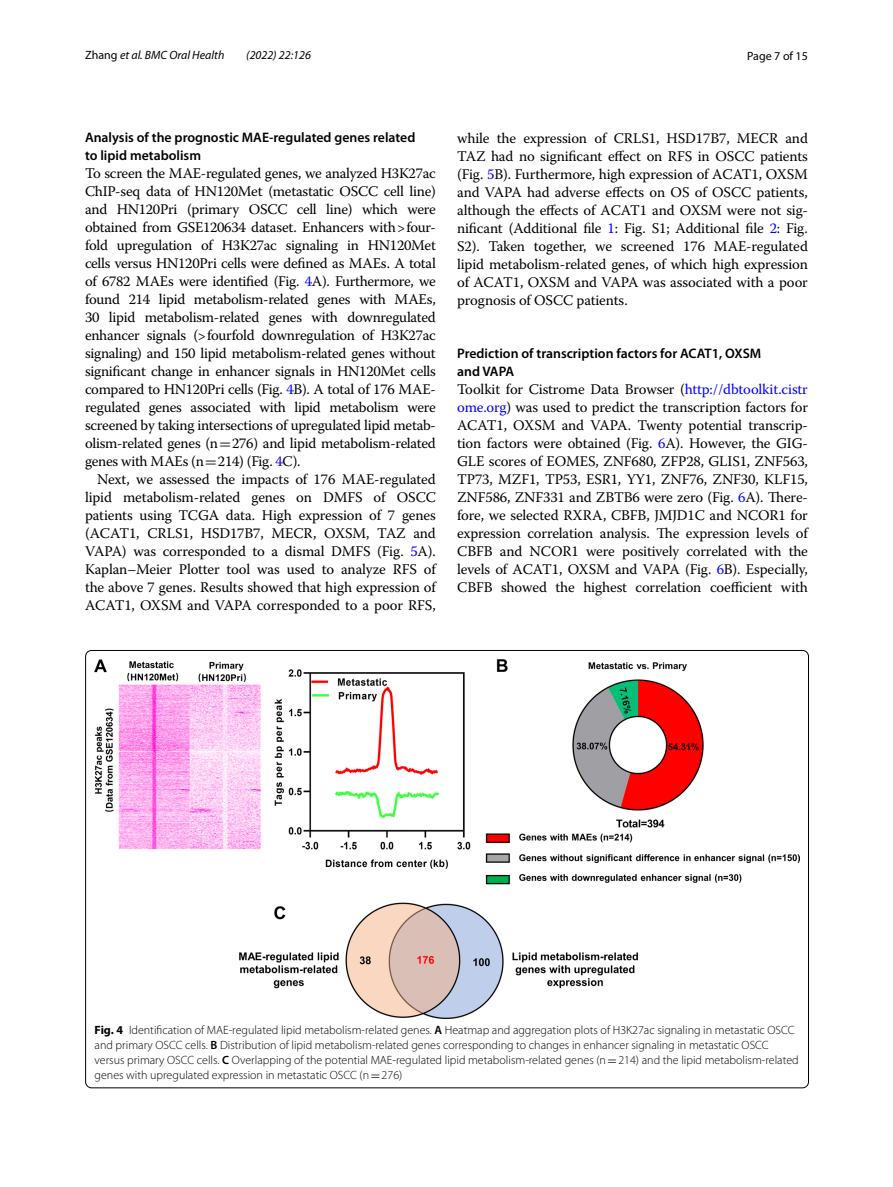
<style>
.page{position:relative;width:893px;height:1187px;background:#fff}
.page>*{position:absolute;margin:0;border:0;box-sizing:border-box;transform-origin:0 0}
.t1{font:14.7px/18px "Warnock Pro";letter-spacing:-.01em;color:#000;text-align:justify}
.t2{font:600 13.8px/18px "Myriad Pro";color:#000}
.t3{font:300 12px/15px "Myriad Pro";color:#000}
.t4{font:italic 12px "Myriad Pro";color:#000}
.t5{font:12px "Myriad Pro";color:#000}
.s1{font-style:normal}
.s2{color:#00f}
.s3{font-family:"MTSY"}
.s4{font-weight:700}
.s5{font-weight:600}
.s6{font-family:"MTSY";font-weight:400}
</style>
<div class="page">
<img style="left:94px;top:659px;width:706px;height:359px">
<p class="t4" style="left:85px;top:48px;width:141px"><span class="s1">Zhang</span> et al. BMC Oral Health</p>
<p class="t4" style="left:246px;top:48px;width:66px">(2022) 22:126</p>
<p class="t5" style="left:747px;top:48px;width:62px">Page 7 of 15</p>
<p class="t2" style="left:85px;top:128px;width:332px">Analysis of the prognostic MAE‑regulated genes related to lipid metabolism</p>
<p class="t1" style="left:85px;top:164px;width:352px">To screen the MAE-regulated genes, we analyzed H3K27ac ChIP-seq data of HN120Met (metastatic OSCC cell line) and HN120Pri (primary OSCC cell line) which were obtained from GSE120634 dataset. Enhancers with&gt;four&shy;fold upregulation of H3K27ac signaling in HN120Met cells versus HN120Pri cells were defined as MAEs. A total of 6782 MAEs were identified (Fig. <span class="s2">4</span>A). Furthermore, we found 214 lipid metabolism-related genes with MAEs, 30 lipid metabolism-related genes with downregulated enhancer signals (&gt;fourfold downregulation of H3K27ac signaling) and 150 lipid metabolism-related genes without significant change in enhancer signals in HN120Met cells compared to HN120Pri cells (Fig. <span class="s2">4</span>B). A total of 176 MAE&shy;regulated genes associated with lipid metabolism were screened by taking intersections of upregulated lipid metab&shy;olism-related genes (n<span class="s3">=</span>276) and lipid metabolism-related genes with MAEs (n<span class="s3">=</span>214) (Fig. <span class="s2">4</span>C).</p>
<p class="t1" style="left:85px;top:470px;width:352px;text-indent:12px">Next, we assessed the impacts of 176 MAE-regulated lipid metabolism-related genes on DMFS of OSCC patients using TCGA data. High expression of 7 genes (ACAT1, CRLS1, HSD17B7, MECR, OXSM, TAZ and VAPA) was corresponded to a dismal DMFS (Fig. <span class="s2">5</span>A).<br>Kaplan–Meier Plotter tool was used to analyze RFS of the above 7 genes. Results showed that high expression of ACAT1, OXSM and VAPA corresponded to a poor RFS,</p>
<p class="t1" style="left:457px;top:128px;width:352px">while the expression of CRLS1, HSD17B7, MECR and TAZ had no significant effect on RFS in OSCC patients (Fig. <span class="s2">5</span>B). Furthermore, high expression of ACAT1, OXSM and VAPA had adverse effects on OS of OSCC patients, although the effects of ACAT1 and OXSM were not sig&shy;nificant (Additional file <span class="s2">1</span>: Fig. S1; Additional file <span class="s2">2</span>: Fig.<br>S2). Taken together, we screened 176 MAE-regulated lipid metabolism-related genes, of which high expression of ACAT1, OXSM and VAPA was associated with a poor prognosis of OSCC patients.</p>
<p class="t2" style="left:457px;top:344px;width:306px">Prediction of transcription factors for ACAT1, OXSM and VAPA</p>
<p class="t1" style="left:457px;top:380px;width:352px">Toolkit for Cistrome Data Browser (<span class="s2">http://dbtoolkit.cistr ome.org</span>) was used to predict the transcription factors for ACAT1, OXSM and VAPA. Twenty potential transcrip&shy;tion factors were obtained (Fig. <span class="s2">6</span>A). However, the GIG-GLE scores of EOMES, ZNF680, ZFP28, GLIS1, ZNF563, TP73, MZF1, TP53, ESR1, YY1, ZNF76, ZNF30, KLF15, ZNF586, ZNF331 and ZBTB6 were zero (Fig. <span class="s2">6</span>A). There&shy;fore, we selected RXRA, CBFB, JMJD1C and NCOR1 for expression correlation analysis. The expression levels of CBFB and NCOR1 were positively correlated with the levels of ACAT1, OXSM and VAPA (Fig. <span class="s2">6</span>B). Especially, CBFB showed the highest correlation coefficient with</p>
<p class="t3" style="left:95px;top:1022px;width:706px"><span class="s4">Fig. 4</span> Identification of MAE-regulated lipid metabolism-related genes. <span class="s5">A</span> Heatmap and aggregation plots of H3K27ac signaling in metastatic OSCC and primary OSCC cells. <span class="s5">B</span> Distribution of lipid metabolism-related genes corresponding to changes in enhancer signaling in metastatic OSCC versus primary OSCC cells. <span class="s5">C</span> Overlapping of the potential MAE-regulated lipid metabolism-related genes (n<span class="s6">=</span>214) and the lipid metabolism-related genes with upregulated expression in metastatic OSCC (n<span class="s6">=</span>276)</p>
</div>
